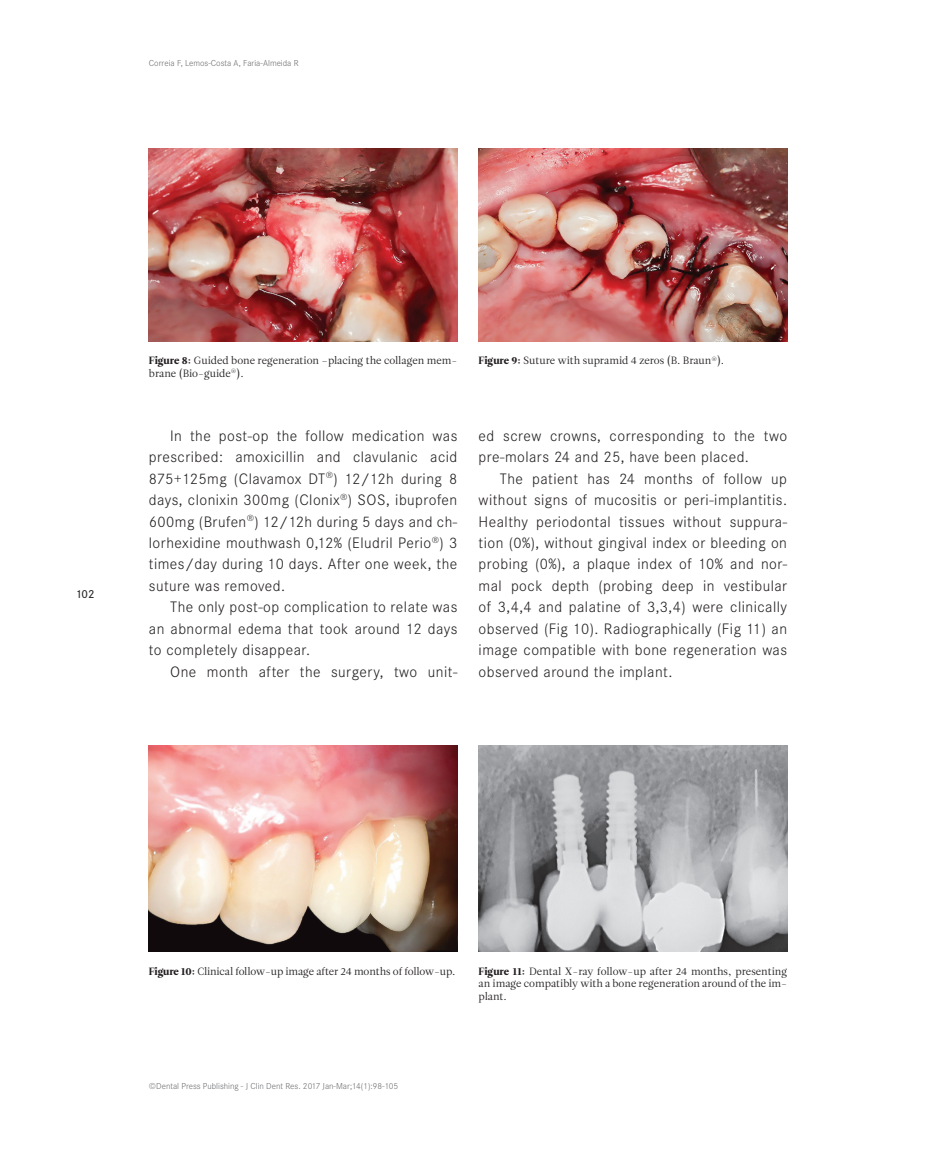
<style>
.page{position:relative;width:936px;height:1149px;background:#fff}
.page>*{position:absolute;margin:0;border:0;box-sizing:border-box;transform-origin:0 0}
.t1{font:300 15.75px/21.5px "Corporate STOT";letter-spacing:.03em;color:#231f20;text-align:justify}
.t2{font:500 12px "Corporate STOT";color:#231f20}
.t3{font:10.5px/12.6px "Leitura Roman 1";color:#231f20;text-align:justify}
.t4{font:300 9px "Corporate STOT";color:#6c6d70}
.s1{font-family:"Leitura Roman 4"}
</style>
<div class="page">
<img style="left:149px;top:149px;width:308px;height:192px">
<img style="left:478px;top:149px;width:309px;height:192px">
<img style="left:149px;top:745px;width:308px;height:206px">
<img style="left:478px;top:745px;width:309px;height:206px">
<p class="t4" style="left:149px;top:58px;width:151px">Correia F, Lemos-Costa A, Faria-Almeida R</p>
<p class="t2" style="left:76px;top:586px;width:20px">102</p>
<p class="t3" style="left:149px;top:354px;width:310px"><span class="s1">Figure 8:</span> Guided bone regeneration –placing the collagen mem&shy;brane (Bio-guide<sup>®</sup>).</p>
<p class="t3" style="left:478px;top:354px;width:247px"><span class="s1">Figure 9:</span> Suture with supramid 4 zeros (B. Braun<sup>®</sup>).</p>
<p class="t1" style="left:149px;top:425px;width:310px;text-indent:21px">In the post-op the follow medication was prescribed: amoxicillin and clavulanic acid 875+125mg (Clavamox DT<sup>®</sup>) 12/12h during 8 days, clonixin 300mg (Clonix<sup>®</sup>) SOS, ibuprofen 600mg (Brufen<sup>®</sup>) 12/12h during 5 days and ch&shy;lorhexidine mouthwash 0,12% (Eludril Perio<sup>®</sup>) 3 times/day during 10 days. After one week, the suture was removed.</p>
<p class="t1" style="left:149px;top:596px;width:310px;text-indent:21px">The only post-op complication to relate was an abnormal edema that took around 12 days to completely disappear.</p>
<p class="t1" style="left:170px;top:660px;width:289px">One month after the surgery, two unit-</p>
<p class="t1" style="left:478px;top:425px;width:310px">ed screw crowns, corresponding to the two pre-molars 24 and 25, have been placed.</p>
<p class="t1" style="left:478px;top:467px;width:310px;text-indent:21px">The patient has 24 months of follow up without signs of mucositis or peri-implantitis.<br>Healthy periodontal tissues without suppura&shy;tion (0%), without gingival index or bleeding on probing (0%), a plaque index of 10% and nor&shy;mal pock depth (probing deep in vestibular of 3,4,4 and palatine of 3,3,4) were clinically observed (Fig 10). Radiographically (Fig 11) an image compatible with bone regeneration was observed around the implant.</p>
<p class="t3" style="left:149px;top:964px;width:308px"><span class="s1">Figure 10:</span> Clinical follow-up image after 24 months of follow-up.</p>
<p class="t3" style="left:478px;top:964px;width:310px"><span class="s1">Figure 11:</span> Dental X-ray follow-up after 24 months, presenting an image compatibly with a bone regeneration around of the im&shy;plant.</p>
<p class="t4" style="left:149px;top:1080px;width:251px">©Dental Press Publishing - J Clin Dent Res. 2017 Jan-Mar;14(1):98-105</p>
</div>
